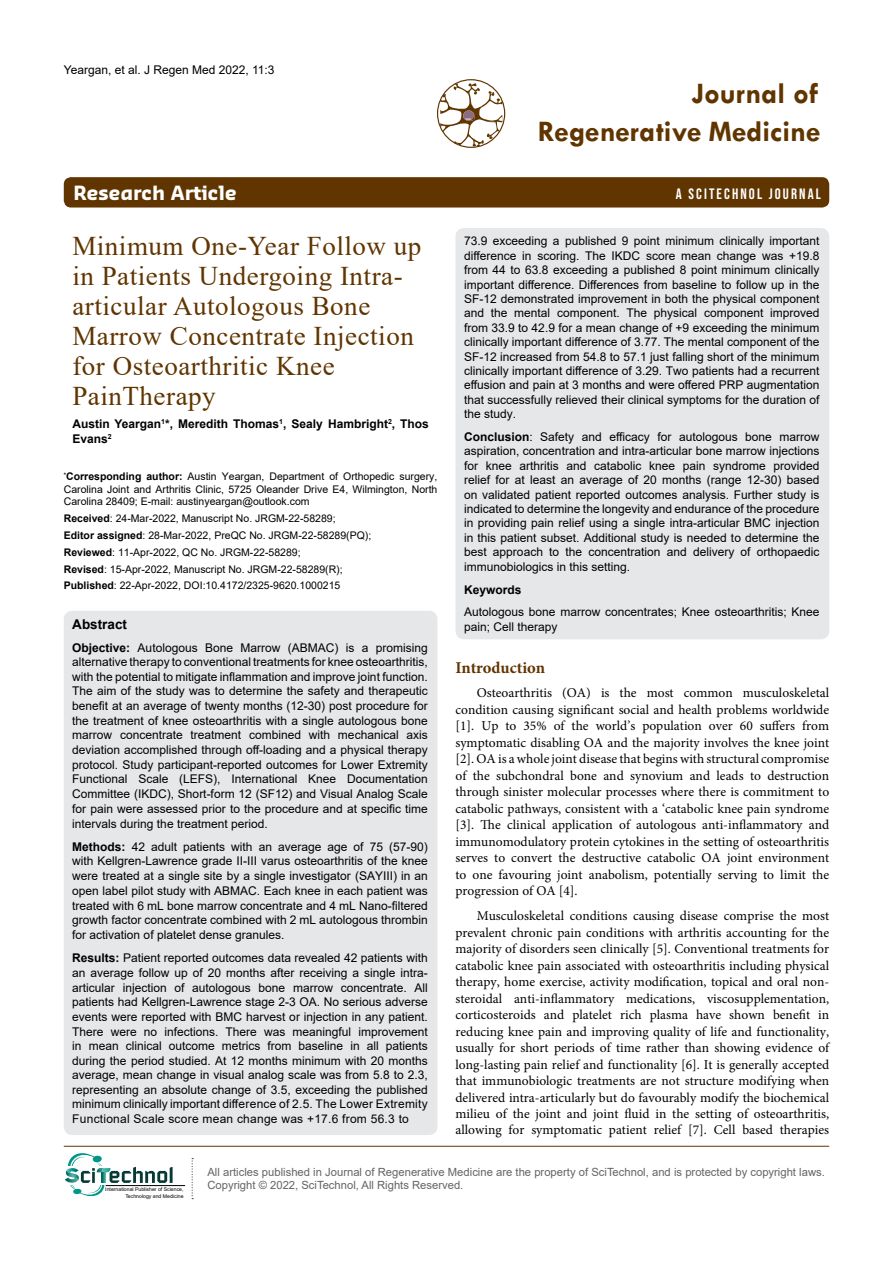
<style>
.page{position:relative;width:893px;height:1263px;background:#fff}
.page>*{position:absolute;margin:0;border:0;box-sizing:border-box;transform-origin:0 0}
.t1{font:700 30px/37.5px "Tw Cen";color:#603500;text-align:right}
.t2{font:27px/30px "Times New Roman";letter-spacing:.02em;color:#603500}
.t3{font:700 19.2px "Sansa";color:#fff}
.t4{font:700 16.5px "Minion Pro";letter-spacing:-.005em;color:#603500}
.t5{font:15px "Bebas Neue";letter-spacing:.14em;color:#fff}
.t6{font:13.5px/16.5px "Minion Pro";color:#000;text-align:justify}
.t7{font:700 13.5px "Arial";color:#000}
.t8{font:12px/14.4px "Arial";color:#000;text-align:justify}
.t9{font:700 12px/14.4px "Arial";color:#000}
.t10{font:11.25px/13.5px "Arial";color:#636466}
.t11{font:10.5px/16.8px "Arial";color:#000;text-align:justify}
.t12{font:5.1px/6.1px "Arial";color:#000;text-align:right}
.s1{font-weight:700}
</style>
<div class="page">
<div style="left:64px;top:177px;width:765px;height:30px;background:#603500;border-radius:7px"></div>
<hr style="left:64px;top:1146px;width:765px;height:1px;background:#603500">
<svg style="left:440px;top:83px;width:63px;height:64px"></svg>
<div style="left:437px;top:79px;width:68px;height:69px;border:1px solid #603500;border-radius:50%"></div>
<hr style="left:106px;top:1185px;width:79px;height:1px;background:#000">
<svg style="left:192px;top:1158px;width:1px;height:41px"></svg>
<svg style="left:65px;top:1153px;width:108px;height:43px"></svg>
<div style="left:64px;top:611px;width:373px;height:524px;background:#e6e7e8;border-radius:9px"></div>
<div style="left:456px;top:228px;width:373px;height:411px;background:#e6e7e8;border-radius:9px"></div>
<p class="t8" style="left:64px;top:63px;width:212px">Yeargan, et al. J Regen Med 2022, 11:3</p>
<h1 class="t1" style="left:538px;top:74px;width:284px">Journal of<br>Regenerative Medicine</h1>
<h3 class="t3" style="left:74px;top:181px;width:165px">Research Article</h3>
<p class="t5" style="left:676px;top:185px;width:147px">A SCITECHNOL JOURNAL</p>
<h2 class="t2" style="left:72px;top:230px;width:351px">Minimum One-Year Follow up in Patients Undergoing Intra&shy;articular Autologous Bone<br>Marrow Concentrate Injection for Osteoarthritic Knee<br>PainTherapy</h2>
<p class="t9" style="left:72px;top:417px;width:358px">Austin Yeargan<sup>1</sup>*, Meredith Thomas<sup>1</sup>, Sealy Hambright<sup>2</sup>, Thos<br>Evans<sup>2</sup></p>
<p class="t11" style="left:64px;top:470px;width:375px;line-height:12.6px"><sup>*</sup><span class="s1">Corresponding author:</span> Austin Yeargan, Department of Orthopedic surgery, Carolina Joint and Arthritis Clinic, 5725 Oleander Drive E4, Wilmington, North Carolina 28409; E-mail: austinyeargan@outlook.com</p>
<p class="t11" style="left:64px;top:510px;width:309px;text-align:left"><span class="s1">Received</span>: 24-Mar-2022, Manuscript No. JRGM-22-58289;<br><span class="s1">Editor assigned</span>: 28-Mar-2022, PreQC No. JRGM-22-58289(PQ); <span class="s1">Reviewed</span>: 11-Apr-2022, QC No. JRGM-22-58289;<br><span class="s1">Revised</span>: 15-Apr-2022, Manuscript No. JRGM-22-58289(R); <span class="s1">Published</span>: 22-Apr-2022, DOI:10.4172/2325-9620.1000215</p>
<p class="t7" style="left:72px;top:615px;width:56px">Abstract</p>
<p class="t8" style="left:72px;top:640px;width:357px"><span class="s1">Objective:</span> Autologous Bone Marrow (ABMAC) is a promising alternative therapy to conventional treatments for knee osteoarthritis, with the potential to mitigate inflammation and improve joint function.<br>The aim of the study was to determine the safety and therapeutic benefit at an average of twenty months (12-30) post procedure for the treatment of knee osteoarthritis with a single autologous bone marrow concentrate treatment combined with mechanical axis deviation accomplished through off-loading and a physical therapy protocol. Study participant-reported outcomes for Lower Extremity Functional Scale (LEFS), International Knee Documentation Committee (IKDC), Short-form 12 (SF12) and Visual Analog Scale for pain were assessed prior to the procedure and at specific time intervals during the treatment period.</p>
<p class="t8" style="left:72px;top:839px;width:357px"><span class="s1">Methods:</span> 42 adult patients with an average age of 75 (57-90) with Kellgren-Lawrence grade II-III varus osteoarthritis of the knee were treated at a single site by a single investigator (SAYIII) in an open label pilot study with ABMAC. Each knee in each patient was treated with 6 mL bone marrow concentrate and 4 mL Nano-filtered growth factor concentrate combined with 2 mL autologous thrombin for activation of platelet dense granules.</p>
<p class="t8" style="left:72px;top:950px;width:357px"><span class="s1">Results:</span> Patient reported outcomes data revealed 42 patients with an average follow up of 20 months after receiving a single intra&shy;articular injection of autologous bone marrow concentrate. All patients had Kellgren-Lawrence stage 2-3 OA. No serious adverse events were reported with BMC harvest or injection in any patient.<br>There were no infections. There was meaningful improvement in mean clinical outcome metrics from baseline in all patients during the period studied. At 12 months minimum with 20 months average, mean change in visual analog scale was from 5.8 to 2.3, representing an absolute change of 3.5, exceeding the published minimum clinically important difference of 2.5. The Lower Extremity Functional Scale score mean change was +17.6 from 56.3 to</p>
<p class="t8" style="left:464px;top:234px;width:357px">73.9 exceeding a published 9 point minimum clinically important difference in scoring. The IKDC score mean change was +19.8 from 44 to 63.8 exceeding a published 8 point minimum clinically important difference. Differences from baseline to follow up in the SF-12 demonstrated improvement in both the physical component and the mental component. The physical component improved from 33.9 to 42.9 for a mean change of +9 exceeding the minimum clinically important difference of 3.77. The mental component of the SF-12 increased from 54.8 to 57.1 just falling short of the minimum clinically important difference of 3.29. Two patients had a recurrent effusion and pain at 3 months and were offered PRP augmentation that successfully relieved their clinical symptoms for the duration of the study.</p>
<p class="t8" style="left:464px;top:429px;width:357px"><span class="s1">Conclusion</span>: Safety and efficacy for autologous bone marrow aspiration, concentration and intra-articular bone marrow injections for knee arthritis and catabolic knee pain syndrome provided relief for at least an average of 20 months (range 12-30) based on validated patient reported outcomes analysis. Further study is indicated to determine the longevity and endurance of the procedure in providing pain relief using a single intra-articular BMC injection in this patient subset. Additional study is needed to determine the best approach to the concentration and delivery of orthopaedic immunobiologics in this setting.</p>
<p class="t9" style="left:464px;top:582px;width:59px">Keywords</p>
<p class="t8" style="left:464px;top:605px;width:357px">Autologous bone marrow concentrates; Knee osteoarthritis; Knee pain; Cell therapy</p>
<h3 class="t4" style="left:455px;top:656px;width:91px">Introduction</h3>
<p class="t6" style="left:455px;top:685px;width:375px;text-indent:21px">Osteoarthritis (OA) is the most common musculoskeletal condition causing significant social and health problems worldwide [1]. Up to 35% of the world’s population over 60 suffers from symptomatic disabling OA and the majority involves the knee joint [2]. OA is a whole joint disease that begins with structural compromise of the subchondral bone and synovium and leads to destruction through sinister molecular processes where there is commitment to catabolic pathways, consistent with a ‘catabolic knee pain syndrome [3]. The clinical application of autologous anti-inflammatory and immunomodulatory protein cytokines in the setting of osteoarthritis serves to convert the destructive catabolic OA joint environment to one favouring joint anabolism, potentially serving to limit the progression of OA [4].</p>
<p class="t6" style="left:455px;top:908px;width:375px;text-indent:21px">Musculoskeletal conditions causing disease comprise the most prevalent chronic pain conditions with arthritis accounting for the majority of disorders seen clinically [5]. Conventional treatments for catabolic knee pain associated with osteoarthritis including physical therapy, home exercise, activity modification, topical and oral non&shy;steroidal anti-inflammatory medications, viscosupplementation, corticosteroids and platelet rich plasma have shown benefit in reducing knee pain and improving quality of life and functionality, usually for short periods of time rather than showing evidence of long-lasting pain relief and functionality [6]. It is generally accepted that immunobiologic treatments are not structure modifying when delivered intra-articularly but do favourably modify the biochemical milieu of the joint and joint fluid in the setting of osteoarthritis, allowing for symptomatic patient relief [7]. Cell based therapies</p>
<p class="t12" style="left:105px;top:1186px;width:80px">International Publisher of Science,<br>Technology and Medicine</p>
<p class="t10" style="left:207px;top:1165px;width:619px">All articles published in Journal of Regenerative Medicine are the property of SciTechnol, and is protected by copyright laws.<br>Copyright © 2022, SciTechnol, All Rights Reserved.</p>
</div>
